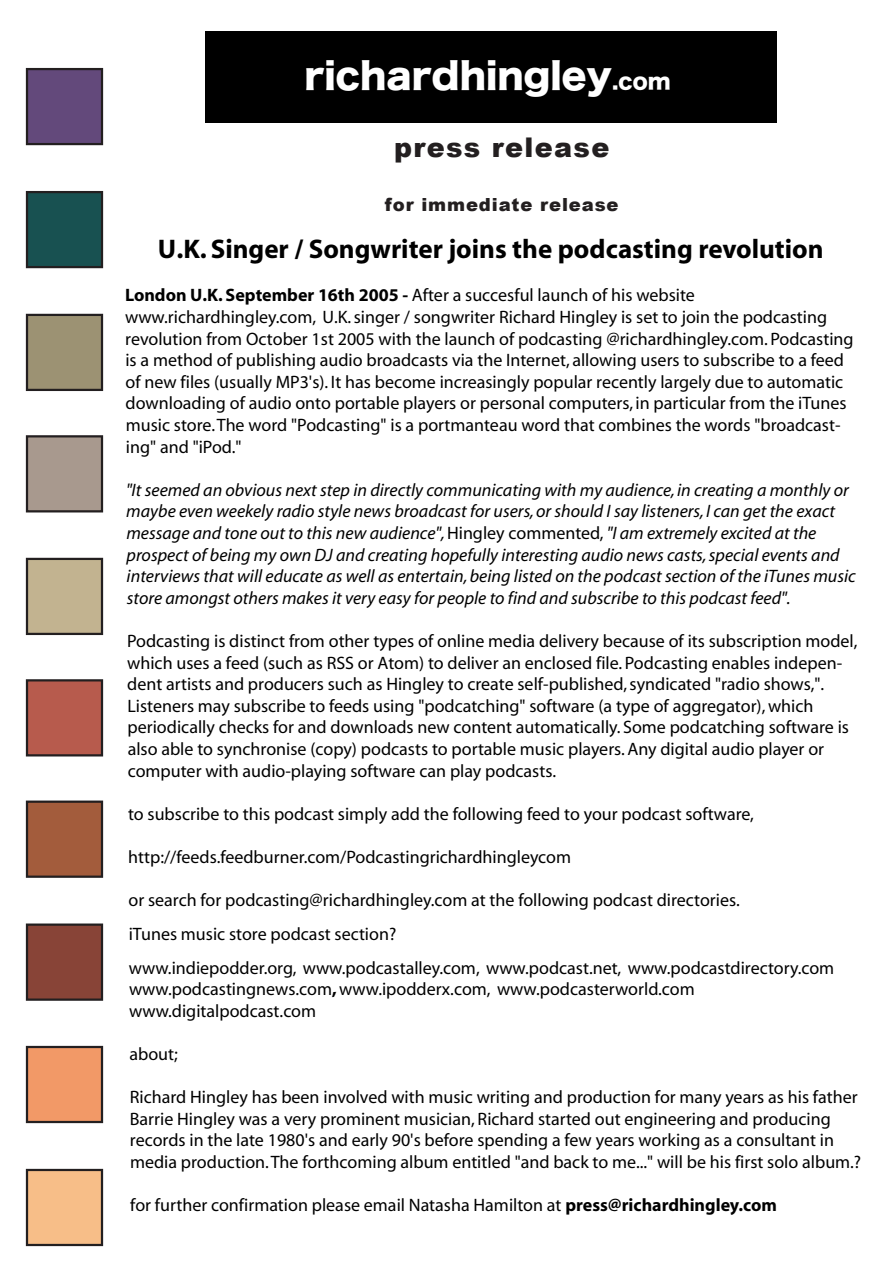
<style>
.page{position:relative;width:893px;height:1263px;background:#fff}
.page>*{position:absolute;margin:0;border:0;box-sizing:border-box;transform-origin:0 0}
.t1{font:36px "Hira Kaku Std W8";color:#fff}
.t2{font:900 27.15px "Arial";letter-spacing:.05em;color:#231f20}
.t3{font:700 27px "Myriad";color:#000}
.t4{font:900 18.15px "Arial";letter-spacing:.05em;color:#231f20}
.t5{font:18px/21.6px "Myriad";color:#000}
.t6{font:italic 18px/21.6px "Myriad";color:#000}
.s1{font-size:21px}
.s2{font-weight:700}
.s3{font-style:normal}
</style>
<div class="page">
<div style="left:206px;top:31px;width:571px;height:92px;background:#000"></div>
<div style="left:27px;top:69px;width:75px;height:75px;background:#63497b"></div>
<div style="left:26px;top:68px;width:77px;height:77px;border:2px solid #231f20"></div>
<div style="left:27px;top:192px;width:75px;height:75px;background:#185151"></div>
<div style="left:26px;top:191px;width:77px;height:77px;border:2px solid #231f20"></div>
<div style="left:27px;top:315px;width:75px;height:75px;background:#9c9273"></div>
<div style="left:26px;top:314px;width:77px;height:77px;border:2px solid #231f20"></div>
<div style="left:27px;top:436px;width:75px;height:75px;background:#a8998e"></div>
<div style="left:26px;top:435px;width:77px;height:77px;border:2px solid #231f20"></div>
<div style="left:27px;top:559px;width:75px;height:75px;background:#c2b390"></div>
<div style="left:26px;top:558px;width:77px;height:77px;border:2px solid #231f20"></div>
<div style="left:27px;top:680px;width:75px;height:75px;background:#b75b4d"></div>
<div style="left:26px;top:679px;width:77px;height:77px;border:2px solid #231f20"></div>
<div style="left:27px;top:802px;width:75px;height:75px;background:#a35c3c"></div>
<div style="left:26px;top:800px;width:77px;height:78px;border:2px solid #231f20"></div>
<div style="left:27px;top:925px;width:75px;height:75px;background:#884437"></div>
<div style="left:26px;top:923px;width:77px;height:78px;border:2px solid #231f20"></div>
<div style="left:27px;top:1047px;width:75px;height:75px;background:#f29967"></div>
<div style="left:26px;top:1046px;width:77px;height:77px;border:2px solid #231f20"></div>
<div style="left:27px;top:1170px;width:75px;height:75px;background:#f7be88"></div>
<div style="left:26px;top:1169px;width:77px;height:77px;border:2px solid #231f20"></div>
<h1 class="t1" style="left:304px;top:55px;width:368px">richardhingley<span class="s1">.com</span></h1>
<h2 class="t2" style="left:394px;top:132px;width:217px">press release</h2>
<p class="t4" style="left:385px;top:194px;width:235px">for immediate release</p>
<h3 class="t3" style="left:158px;top:235px;width:667px">U.K. Singer / Songwriter joins the podcasting revolution</h3>
<p class="t5" style="left:125px;top:285px;width:730px"><span class="s2">London U.K. September 16th 2005 -</span> After a succesful launch of his website www.richardhingley.com, U.K. singer / songwriter Richard Hingley is set to join the podcasting revolution from October 1st 2005 with the launch of podcasting @richardhingley.com. Podcasting is a method of publishing audio broadcasts via the Internet, allowing users to subscribe to a feed of new files (usually MP3's). It has become increasingly popular recently largely due to automatic downloading of audio onto portable players or personal computers, in particular from the iTunes music store. The word "Podcasting" is a portmanteau word that combines the words "broadcast&shy;ing" and "iPod."</p>
<p class="t6" style="left:126px;top:480px;width:731px">"It seemed an obvious next step in directly communicating with my audience, in creating a monthly or maybe even weekely radio style news broadcast for users, or should I say listeners, I can get the exact message and tone out to this new audience", <span class="s3">Hingley commented,</span> "I am extremely excited at the prospect of being my own DJ and creating hopefully interesting audio news casts, special events and interviews that will educate as well as entertain, being listed on the podcast section of the iTunes music store amongst others makes it very easy for people to find and subscribe to this podcast feed".</p>
<p class="t5" style="left:127px;top:631px;width:732px">Podcasting is distinct from other types of online media delivery because of its subscription model, which uses a feed (such as RSS or Atom) to deliver an enclosed file. Podcasting enables indepen&shy;dent artists and producers such as Hingley to create self-published, syndicated "radio shows,".<br>Listeners may subscribe to feeds using "podcatching" software (a type of aggregator), which periodically checks for and downloads new content automatically. Some podcatching software is also able to synchronise (copy) podcasts to portable music players. Any digital audio player or computer with audio-playing software can play podcasts.</p>
<p class="t5" style="left:128px;top:804px;width:627px">to subscribe to this podcast simply add the following feed to your podcast software,</p>
<p class="t5" style="left:128px;top:847px;width:444px">http://feeds.feedburner.com/Podcastingrichardhingleycom</p>
<p class="t5" style="left:129px;top:884px;width:707px;line-height:33.6px">or search for podcasting@richardhingley.com at the following podcast directories.<br>iTunes music store podcast section?<br>www.indiepodder.org, www.podcastalley.com, www.podcast.net, www.podcastdirectory.com</p>
<p class="t5" style="left:129px;top:979px;width:567px">www.podcastingnews.com<span class="s2">,</span> www.ipodderx.com, www.podcasterworld.com www.digitalpodcast.com</p>
<p class="t5" style="left:129px;top:1044px;width:50px">about;</p>
<p class="t5" style="left:130px;top:1087px;width:733px">Richard Hingley has been involved with music writing and production for many years as his father Barrie Hingley was a very prominent musician, Richard started out engineering and producing records in the late 1980's and early 90's before spending a few years working as a consultant in media production. The forthcoming album entitled "and back to me..." will be his first solo album.?</p>
<p class="t5" style="left:130px;top:1195px;width:648px">for further confirmation please email Natasha Hamilton at <span class="s2">press@richardhingley.com</span></p>
</div>
